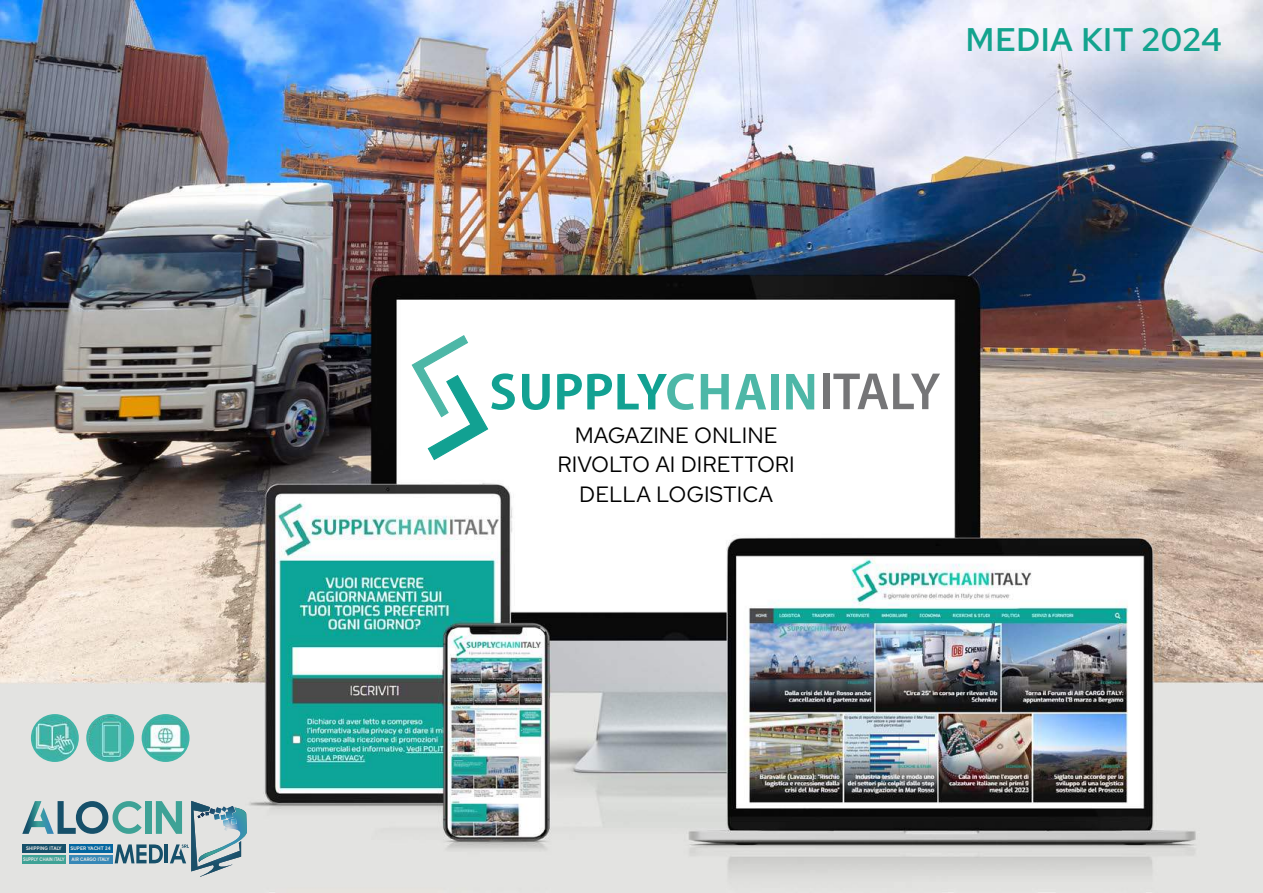
<style>
.page{position:relative;width:1263px;height:893px;background:#fff}
.page>*{position:absolute;margin:0;border:0;box-sizing:border-box;transform-origin:0 0}
.t1{font:500 32.7px "Red Hat Text";letter-spacing:.01em;color:#13a38e}
.t2{font:22.2px/29.5px "Red Hat Text";color:#000;text-align:center}
.t3{font:700 5.1px "MADE Evolve Sans";color:#fff;scale:.88 1}
.t4{font:700 5.1px "MADE Evolve Sans";color:#fff;scale:.96 1}
.t5{font:700 5.1px "MADE Evolve Sans";letter-spacing:.02em;color:#fff;scale:.96 1}
.t6{font:700 5.1px "MADE Evolve Sans";color:#fff;scale:1.04 1}
</style>
<div class="page">
<img style="left:0;top:0;width:1263px;height:893px">
<svg style="left:22px;top:801px;width:225px;height:76px"></svg>
<div style="left:69px;top:844px;width:43px;height:8px;background:#0366a0"></div>
<svg style="left:522px;top:374px;width:28px;height:36px"></svg>
<svg style="left:557px;top:373px;width:137px;height:37px"></svg>
<svg style="left:701px;top:374px;width:28px;height:35px"></svg>
<svg style="left:735px;top:374px;width:31px;height:35px"></svg>
<div style="left:771px;top:374px;width:8px;height:35px;background:#4db7a7"></div>
<svg style="left:786px;top:374px;width:28px;height:35px"></svg>
<div style="left:823px;top:374px;width:6px;height:35px;background:#757577"></div>
<svg style="left:833px;top:374px;width:107px;height:35px"></svg>
<svg style="left:411px;top:334px;width:104px;height:127px"></svg>
<img style="left:32px;top:715px;width:46px;height:46px;border-radius:23px">
<div style="left:31px;top:714px;width:48px;height:48px;border:2px solid #40b4a7;border-radius:50%"></div>
<img style="left:87px;top:715px;width:46px;height:46px;border-radius:23px">
<div style="left:86px;top:714px;width:48px;height:48px;border:2px solid #40b4a7;border-radius:50%"></div>
<img style="left:143px;top:715px;width:45px;height:46px;border-radius:23px">
<div style="left:142px;top:714px;width:48px;height:48px;border:2px solid #40b4a7;border-radius:50%"></div>
<p class="t5" style="left:26px;top:845px;width:38px">SHIPPING ITALY</p>
<p class="t6" style="left:70px;top:845px;width:40px">SUPER YACHT 24</p>
<p class="t3" style="left:23px;top:856px;width:49px">SUPPLY CHAIN ITALY</p>
<p class="t4" style="left:72px;top:856px;width:41px">AIR CARGO ITALY</p>
<p class="t2" style="left:557px;top:420px;width:239px">MAGAZINE ONLINE<br>RIVOLTO AI DIRETTORI<br>DELLA LOGISTICA</p>
<h1 class="t1" style="left:965px;top:18px;width:258px">MEDIA KIT 2024</h1>
</div>
